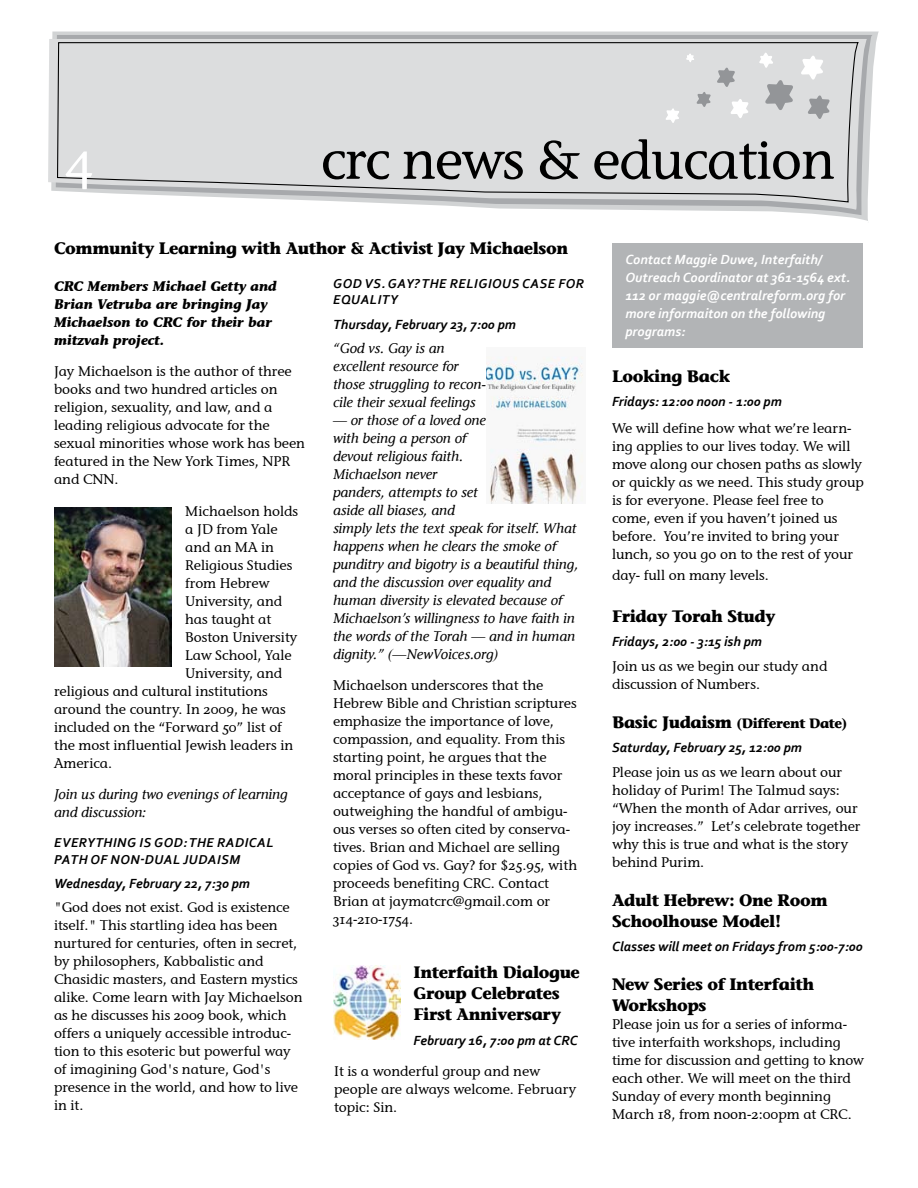
<style>
.page{position:relative;width:918px;height:1188px;background:#fff}
.page>*{position:absolute;margin:0;border:0;box-sizing:border-box;transform-origin:0 0}
.t1{font:54px "Stone Inf OSITCTT Medium";letter-spacing:-.02em;color:#000}
.t2{font:54px "Stone Inf OSITCTT Medium";color:#fff}
.t3{font:700 16.5px/21px "Stone Informal LT";letter-spacing:-.025em;color:#000}
.t4{font:13.8px/18px "Stone Inf OSITCTT Medium";color:#000}
.t5{font:italic 13.8px/18px "Stone Informal LT";color:#000}
.t6{font:italic 700 13.8px "Corbel";color:#000}
.t7{font:italic 700 13.8px/18px "Corbel";color:#fff}
.t8{font:italic 13.8px/18px "Stone Inf OSITCTT Bold";color:#000}
.t9{font:italic 700 13.5px/16.5px "Corbel";letter-spacing:.04em;color:#000}
.t10{font:700 13.5px "Stone Informal LT";letter-spacing:-.025em;color:#000}
.s1{font-size:16.5px}
</style>
<div class="page">
<svg style="left:52px;top:32px;width:827px;height:189px"></svg>
<svg style="left:56px;top:35px;width:816px;height:180px"></svg>
<svg style="left:48px;top:39px;width:819px;height:171px"></svg>
<svg style="left:56px;top:41px;width:803px;height:162px;background:#d7d8d9"></svg>
<svg style="left:664px;top:50px;width:170px;height:74px;background:#d7d8d9"></svg>
<div style="left:612px;top:243px;width:250px;height:104px;background:#b2b4b6"></div>
<img style="left:54px;top:508px;width:118px;height:159px">
<img style="left:486px;top:356px;width:97px;height:147px">
<img style="left:333px;top:966px;width:67px;height:73px">
<h1 class="t2" style="left:65px;top:127px;width:30px">4</h1>
<h1 class="t1" style="left:321px;top:127px;width:516px">crc news &amp; education</h1>
<p class="t3" style="left:54px;top:237px;width:516px">Community Learning with Author &amp; Activist Jay Michaelson</p>
<p class="t8" style="left:54px;top:277px;width:224px">CRC Members Michael Getty and<br>Brian Vetruba are bringing Jay<br>Michaelson to CRC for their bar mitzvah project.</p>
<p class="t4" style="left:54px;top:363px;width:253px">Jay Michaelson is the author of three books and two hundred articles on religion, sexuality, and law, and a leading religious advocate for the sexual minorities whose work has been featured in the New York Times, NPR and CNN.</p>
<p class="t4" style="left:185px;top:502px;width:115px">Michaelson holds</p>
<p class="t4" style="left:185px;top:520px;width:94px">a JD from Yale</p>
<p class="t4" style="left:185px;top:538px;width:90px">and an MA in</p>
<p class="t4" style="left:185px;top:556px;width:109px">Religious Studies</p>
<p class="t4" style="left:185px;top:574px;width:86px">from Hebrew</p>
<p class="t4" style="left:185px;top:592px;width:99px">University, and</p>
<p class="t4" style="left:185px;top:610px;width:88px">has taught at</p>
<p class="t4" style="left:185px;top:628px;width:114px">Boston University</p>
<p class="t4" style="left:185px;top:646px;width:108px">Law School, Yale</p>
<p class="t4" style="left:185px;top:664px;width:99px">University, and</p>
<p class="t4" style="left:54px;top:682px;width:215px">religious and cultural institutions</p>
<p class="t4" style="left:54px;top:700px;width:233px">around the country. In 2009, he was</p>
<p class="t4" style="left:54px;top:718px;width:229px">included on the “Forward 50” list of</p>
<p class="t4" style="left:54px;top:736px;width:241px">the most influential Jewish leaders in</p>
<p class="t4" style="left:54px;top:754px;width:60px">America.</p>
<p class="t5" style="left:54px;top:786px;width:235px">Join us during two evenings of learning and discussion:</p>
<p class="t9" style="left:54px;top:834px;width:221px">Everything Is Go d: The Radical<br>Path of Non-Dual Judaism</p>
<p class="t6" style="left:54px;top:875px;width:198px">Wednesday, February 22, 7:30 pm</p>
<p class="t4" style="left:54px;top:899px;width:250px">"God does not exist. God is existence itself." This startling idea has been nurtured for centuries, often in secret, by philosophers, Kabbalistic and Chasidic masters, and Eastern mystics alike. Come learn with Jay Michaelson as he discusses his 2009 book, which offers a uniquely accessible introduc&shy;tion to this esoteric but powerful way of imagining God's nature, God's presence in the world, and how to live in it.</p>
<p class="t9" style="left:333px;top:274px;width:252px">God vs. Gay? The Religious Case for<br>Equality</p>
<p class="t6" style="left:333px;top:315px;width:184px">Thursday, February 23, 7:00 pm</p>
<p class="t5" style="left:333px;top:339px;width:154px">“God vs. Gay is an excellent resource for those struggling to recon&shy;cile their sexual feelings</p>
<p class="t5" style="left:333px;top:411px;width:247px">— or those of a loved one<br>with being a person of<br>devout religious faith.<br>Michaelson never<br>panders, attempts to set<br>aside all biases, and<br>simply lets the text speak for itself. What happens when he clears the smoke of punditry and bigotry is a beautiful thing, and the discussion over equality and human diversity is elevated because of<br>Michaelson’s willingness to have faith in the words of the Torah — and in human dignity.” (—NewVoices.org)</p>
<p class="t4" style="left:333px;top:677px;width:246px">Michaelson underscores that the Hebrew Bible and Christian scriptures emphasize the importance of love, compassion, and equality. From this starting point, he argues that the moral principles in these texts favor acceptance of gays and lesbians, outweighing the handful of ambigu&shy;ous verses so often cited by conserva&shy;tives. Brian and Michael are selling copies of God vs. Gay? for $25.95, with proceeds benefiting CRC. Contact Brian at jaymatcrc@gmail.com or 314-210-1754.</p>
<p class="t3" style="left:414px;top:962px;width:168px">Interfaith Dialogue<br>Group Celebrates<br>First Anniversary</p>
<p class="t6" style="left:414px;top:1031px;width:166px">February 16, 7:00 pm at CRC</p>
<p class="t4" style="left:334px;top:1062px;width:244px">It is a wonderful group and new people are always welcome. February topic: Sin.</p>
<p class="t7" style="left:626px;top:250px;width:226px">Contact Maggie Duwe, Interfaith/<br>Outreach Coordinator at 361-1564 ext.<br>112 or maggie@centralreform.org for more informaiton on the following programs:</p>
<p class="t3" style="left:612px;top:365px;width:120px">Looking Back</p>
<p class="t6" style="left:612px;top:393px;width:171px">Fridays: 12:00 noon - 1:00 pm</p>
<p class="t4" style="left:612px;top:420px;width:253px">We will define how what we’re learn&shy;ing applies to our lives today. We will move along our chosen paths as slowly or quickly as we need. This study group is for everyone. Please feel free to come, even if you haven’t joined us before. You’re invited to bring your lunch, so you go on to the rest of your</p>
<p class="t4" style="left:612px;top:567px;width:158px">day- full on many levels.</p>
<p class="t3" style="left:612px;top:605px;width:165px">Friday Torah Study</p>
<p class="t6" style="left:612px;top:633px;width:152px">Fridays, 2:00 - 3:15 ish pm</p>
<p class="t4" style="left:612px;top:657px;width:217px">Join us as we begin our study and discussion of Numbers.</p>
<p class="t10" style="left:612px;top:714px;width:237px"><span class="s1">Basic Judaism</span> (Different Date)</p>
<p class="t6" style="left:612px;top:739px;width:191px">Saturday, February 25, 12:00 pm</p>
<p class="t4" style="left:612px;top:763px;width:250px">Please join us as we learn about our holiday of Purim! The Talmud says: “When the month of Adar arrives, our joy increases.” Let’s celebrate together why this is true and what is the story behind Purim.</p>
<p class="t3" style="left:612px;top:889px;width:217px">Adult Hebrew: One Room<br>Schoolhouse Model!</p>
<p class="t6" style="left:612px;top:938px;width:252px">Classes will meet on Fridays from 5:00-7:00</p>
<p class="t3" style="left:612px;top:974px;width:204px">New Series of Interfaith<br>Workshops</p>
<p class="t4" style="left:612px;top:1015px;width:253px">Please join us for a series of informa&shy;tive interfaith workshops, including time for discussion and getting to know each other. We will meet on the third Sunday of every month beginning March 18, from noon-2:00pm at CRC.</p>
</div>
